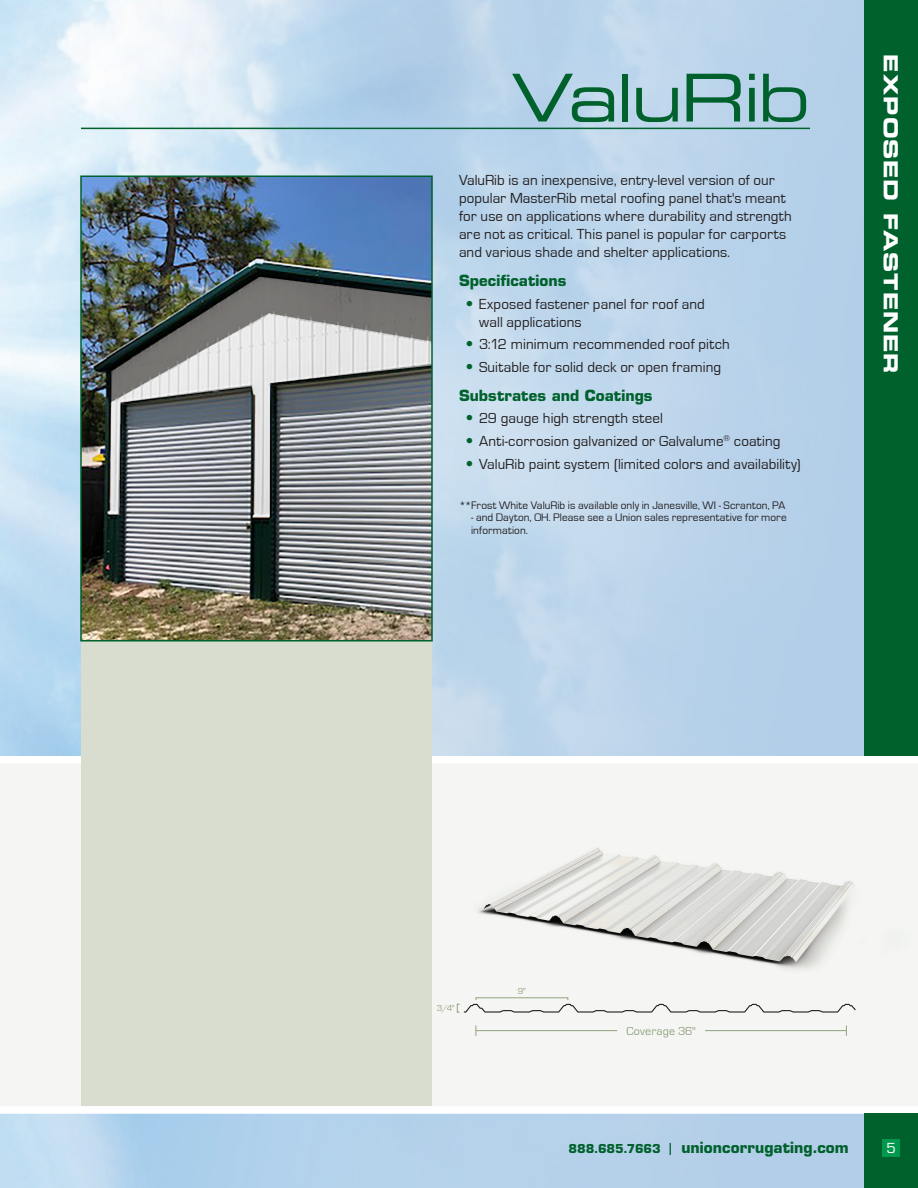
<style>
.page{position:relative;width:918px;height:1188px;background:#fff}
.page>*{position:absolute;margin:0;border:0;box-sizing:border-box;transform-origin:0 0}
.Product_Page_Title{font:66px "Eurostile LT Std Ex 2";letter-spacing:-.045em;color:#00612d}
.Page_sections_REV{font:19.5px "Eurostile LT Std Bold Ex 2";letter-spacing:.05em;color:#fff}
.Body{font:15px/18px "Eurostile";letter-spacing:.005em;color:#231f20}
.H4_Body_Bold{font:700 15px "Eurostile LT Std";letter-spacing:.005em;color:#00612d}
.Page_Number{font:13.5px "Eurostile LT Std";color:#fff}
.TSR{font:12px "Eurostile";letter-spacing:.015em;color:#92a181}
.Legal{font:11.25px/12.8px "Eurostile";letter-spacing:.01em;color:#231f20}
.TSR-2{font:9px "Eurostile";color:#92a181}
.s1{font-family:"Eurostile LT Std";font-stretch:condensed;color:#00612d}
.s2{font-size:12px}
</style>
<div class="page">
<img style="left:0;top:0;width:864px;height:1188px">
<svg style="left:0;top:752px;width:918px;height:366px"></svg>
<div style="left:864px;top:0;width:54px;height:756px;background:#00612d"></div>
<div style="left:864px;top:1114px;width:54px;height:74px;background:#00612d"></div>
<div style="left:882px;top:1139px;width:18px;height:18px;background:#00984c"></div>
<hr style="left:81px;top:128px;width:729px;height:1px;background:#00612d">
<div style="left:81px;top:514px;width:351px;height:592px;background:#d9ddd0"></div>
<img style="left:83px;top:179px;width:347px;height:460px">
<div style="left:80px;top:176px;width:353px;height:466px;border:2px solid #00612d"></div>
<img style="left:444px;top:778px;width:474px;height:200px">
<hr style="left:476px;top:1030px;width:141px;height:1px;background:#92a181">
<hr style="left:705px;top:1030px;width:141px;height:1px;background:#92a181">
<svg style="left:457px;top:1003px;width:400px;height:10px"></svg>
<div style="left:476px;top:997px;width:92px;height:3px;border:1px solid #92a181"></div>
<p class="Product_Page_Title" style="left:511px;top:53px;width:301px">ValuRib</p>
<p class="Body" style="left:459px;top:172px;width:334px">ValuRib is an inexpensive, entry-level version of our popular MasterRib metal roofing panel that's meant for use on applications where durability and strength are not as critical. This panel is popular for carports and various shade and shelter applications.</p>
<p class="H4_Body_Bold" style="left:459px;top:272px;width:109px">Specifications</p>
<p class="Body" style="left:479px;top:295px;width:227px;text-indent:-14px"><span class="s1">•</span> Exposed fastener panel for roof and wall applications</p>
<p class="Body" style="left:466px;top:336px;width:266px"><span class="s1">•</span> 3:12 minimum recommended roof pitch</p>
<p class="Body" style="left:466px;top:358px;width:257px"><span class="s1">•</span> Suitable for solid deck or open framing</p>
<p class="H4_Body_Bold" style="left:459px;top:386px;width:195px">Substrates and Coatings</p>
<p class="Body" style="left:466px;top:410px;width:199px"><span class="s1">•</span> 29 gauge high strength steel</p>
<p class="Body" style="left:466px;top:432px;width:316px"><span class="s1">•</span> Anti-corrosion galvanized or Galvalume<sup>®</sup> coating</p>
<p class="Body" style="left:466px;top:455px;width:336px"><span class="s1">•</span> ValuRib paint system (limited colors and availability)</p>
<p class="Legal" style="left:459px;top:499px;width:328px">**Frost White ValuRib is available only in Janesville, WI - Scranton, PA</p>
<p class="Legal" style="left:471px;top:511px;width:317px">- and Dayton, OH. Please see a Union sales representative for more information.</p>
<p class="Page_sections_REV" style="left:904px;top:54px;width:321px;rotate:90deg">EXPOSED FASTENER</p>
<p class="TSR-2" style="left:437px;top:1003px;width:19px">3/4"</p>
<p class="TSR-2" style="left:518px;top:986px;width:10px">9"</p>
<p class="TSR" style="left:626px;top:1024px;width:71px">Coverage 36"</p>
<p class="H4_Body_Bold" style="left:569px;top:1139px;width:282px"><span class="s2">888.685.7663 |</span> unioncorrugating.com</p>
<p class="Page_Number" style="left:886px;top:1140px;width:11px">5</p>
</div>
